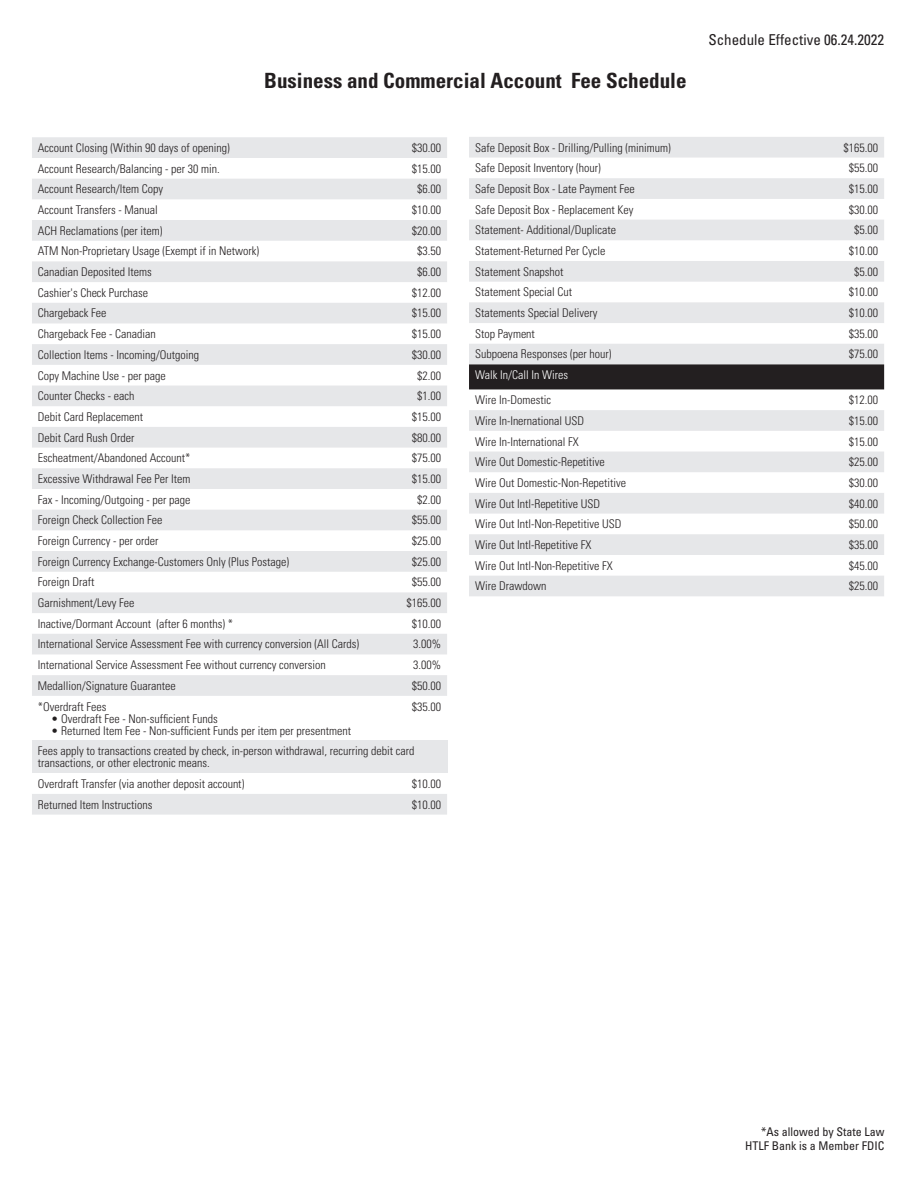
<style>
.page{position:relative;width:918px;height:1188px;background:#fff}
.page>*{position:absolute;margin:0;border:0;box-sizing:border-box;transform-origin:0 0}
.t1{font:700 condensed 21px "Univers LT Std";color:#231f20}
.t2{font:condensed 15px "Univers LT Std";color:#231f20}
.t3{font:300 condensed 12px/12px "Univers LT Std";color:#231f20}
.t4{font:condensed 12px "Univers LT Std";color:#231f20}
.t5{font:300 condensed 12px "Univers LT Std";color:#fff}
</style>
<div class="page">
<svg style="left:32px;top:137px;width:415px;height:678px"></svg>
<div style="left:32px;top:741px;width:415px;height:32px;background:#e6e7e9"></div>
<svg style="left:469px;top:137px;width:415px;height:459px;fill:#e6e7e9"></svg>
<div style="left:469px;top:364px;width:415px;height:25px;background:#231f20"></div>
<p class="t1" style="left:264px;top:68px;width:424px">Business and Commercial Account Fee Schedule</p>
<p class="t2" style="left:708px;top:30px;width:177px">Schedule Effective 06.24.2022</p>
<p class="t3" style="left:38px;top:142px;width:193px">Account Closing (Within 90 days of opening)</p>
<p class="t3" style="left:412px;top:142px;width:31px">$30.00</p>
<p class="t3" style="left:38px;top:162px;width:183px">Account Research/Balancing - per 30 min.</p>
<p class="t3" style="left:412px;top:162px;width:31px">$15.00</p>
<p class="t3" style="left:38px;top:183px;width:127px">Account Research/Item Copy</p>
<p class="t3" style="left:417px;top:183px;width:25px">$6.00</p>
<p class="t3" style="left:38px;top:204px;width:121px">Account Transfers - Manual</p>
<p class="t3" style="left:412px;top:204px;width:31px">$10.00</p>
<p class="t3" style="left:38px;top:225px;width:126px">ACH Reclamations (per item)</p>
<p class="t3" style="left:412px;top:225px;width:31px">$20.00</p>
<p class="t3" style="left:38px;top:245px;width:223px">ATM Non-Proprietary Usage (Exempt if in Network)</p>
<p class="t3" style="left:417px;top:245px;width:25px">$3.50</p>
<p class="t3" style="left:38px;top:266px;width:115px">Canadian Deposited Items</p>
<p class="t3" style="left:417px;top:266px;width:25px">$6.00</p>
<p class="t3" style="left:38px;top:287px;width:112px">Cashier's Check Purchase</p>
<p class="t3" style="left:412px;top:287px;width:31px">$12.00</p>
<p class="t3" style="left:38px;top:307px;width:70px">Chargeback Fee</p>
<p class="t3" style="left:412px;top:307px;width:31px">$15.00</p>
<p class="t3" style="left:38px;top:328px;width:119px">Chargeback Fee - Canadian</p>
<p class="t3" style="left:412px;top:328px;width:31px">$15.00</p>
<p class="t3" style="left:38px;top:349px;width:163px">Collection Items - Incoming/Outgoing</p>
<p class="t3" style="left:412px;top:349px;width:31px">$30.00</p>
<p class="t3" style="left:38px;top:369px;width:129px">Copy Machine Use - per page</p>
<p class="t3" style="left:417px;top:369px;width:25px">$2.00</p>
<p class="t3" style="left:38px;top:390px;width:98px">Counter Checks - each</p>
<p class="t3" style="left:417px;top:390px;width:25px">$1.00</p>
<p class="t3" style="left:38px;top:411px;width:107px">Debit Card Replacement</p>
<p class="t3" style="left:412px;top:411px;width:31px">$15.00</p>
<p class="t3" style="left:38px;top:431px;width:98px">Debit Card Rush Order</p>
<p class="t3" style="left:412px;top:431px;width:31px">$80.00</p>
<p class="t3" style="left:38px;top:452px;width:154px">Escheatment/Abandoned Account*</p>
<p class="t3" style="left:412px;top:452px;width:31px">$75.00</p>
<p class="t3" style="left:38px;top:473px;width:154px">Excessive Withdrawal Fee Per Item</p>
<p class="t3" style="left:412px;top:473px;width:31px">$15.00</p>
<p class="t3" style="left:38px;top:493px;width:154px">Fax - Incoming/Outgoing - per page</p>
<p class="t3" style="left:417px;top:493px;width:25px">$2.00</p>
<p class="t3" style="left:38px;top:514px;width:126px">Foreign Check Collection Fee</p>
<p class="t3" style="left:412px;top:514px;width:31px">$55.00</p>
<p class="t3" style="left:38px;top:535px;width:122px">Foreign Currency - per order</p>
<p class="t3" style="left:412px;top:535px;width:31px">$25.00</p>
<p class="t3" style="left:38px;top:556px;width:253px">Foreign Currency Exchange-Customers Only (Plus Postage)</p>
<p class="t3" style="left:412px;top:556px;width:31px">$25.00</p>
<p class="t3" style="left:38px;top:576px;width:58px">Foreign Draft</p>
<p class="t3" style="left:412px;top:576px;width:31px">$55.00</p>
<p class="t3" style="left:38px;top:597px;width:98px">Garnishment/Levy Fee</p>
<p class="t3" style="left:406px;top:597px;width:36px">$165.00</p>
<p class="t3" style="left:38px;top:618px;width:197px">Inactive/Dormant Account (after 6 months) *</p>
<p class="t3" style="left:412px;top:618px;width:31px">$10.00</p>
<p class="t3" style="left:38px;top:638px;width:323px">International Service Assessment Fee with currency conversion (All Cards)</p>
<p class="t3" style="left:413px;top:638px;width:29px">3.00%</p>
<p class="t3" style="left:38px;top:659px;width:289px">International Service Assessment Fee without currency conversion</p>
<p class="t3" style="left:413px;top:659px;width:29px">3.00%</p>
<p class="t3" style="left:38px;top:680px;width:139px">Medallion/Signature Guarantee</p>
<p class="t3" style="left:412px;top:680px;width:31px">$50.00</p>
<p class="t3" style="left:38px;top:700px;width:70px">*Overdraft Fees</p>
<p class="t3" style="left:51px;top:712px;width:168px">• Overdraft Fee - Non-sufficient Funds</p>
<p class="t3" style="left:51px;top:724px;width:301px">• Returned Item Fee - Non-sufficient Funds per item per presentment</p>
<p class="t3" style="left:412px;top:700px;width:31px">$35.00</p>
<p class="t3" style="left:38px;top:745px;width:378px">Fees apply to transactions created by check, in-person withdrawal, recurring debit card transactions, or other electronic means.</p>
<p class="t3" style="left:38px;top:778px;width:208px">Overdraft Transfer (via another deposit account)</p>
<p class="t3" style="left:412px;top:778px;width:31px">$10.00</p>
<p class="t3" style="left:38px;top:798px;width:116px">Returned Item Instructions</p>
<p class="t3" style="left:412px;top:798px;width:31px">$10.00</p>
<p class="t3" style="left:475px;top:141px;width:197px">Safe Deposit Box - Drilling/Pulling (minimum)</p>
<p class="t3" style="left:844px;top:141px;width:36px">$165.00</p>
<p class="t3" style="left:475px;top:162px;width:127px">Safe Deposit Inventory (hour)</p>
<p class="t3" style="left:849px;top:162px;width:31px">$55.00</p>
<p class="t3" style="left:475px;top:183px;width:161px">Safe Deposit Box - Late Payment Fee</p>
<p class="t3" style="left:849px;top:183px;width:31px">$15.00</p>
<p class="t3" style="left:475px;top:203px;width:160px">Safe Deposit Box - Replacement Key</p>
<p class="t3" style="left:849px;top:203px;width:31px">$30.00</p>
<p class="t3" style="left:475px;top:224px;width:143px">Statement- Additional/Duplicate</p>
<p class="t3" style="left:854px;top:224px;width:25px">$5.00</p>
<p class="t3" style="left:475px;top:245px;width:132px">Statement-Returned Per Cycle</p>
<p class="t3" style="left:849px;top:245px;width:31px">$10.00</p>
<p class="t3" style="left:475px;top:265px;width:90px">Statement Snapshot</p>
<p class="t3" style="left:854px;top:265px;width:25px">$5.00</p>
<p class="t3" style="left:475px;top:286px;width:99px">Statement Special Cut</p>
<p class="t3" style="left:849px;top:286px;width:31px">$10.00</p>
<p class="t3" style="left:475px;top:307px;width:124px">Statements Special Delivery</p>
<p class="t3" style="left:849px;top:307px;width:31px">$10.00</p>
<p class="t3" style="left:475px;top:328px;width:61px">Stop Payment</p>
<p class="t3" style="left:849px;top:328px;width:31px">$35.00</p>
<p class="t3" style="left:475px;top:348px;width:138px">Subpoena Responses (per hour)</p>
<p class="t3" style="left:849px;top:348px;width:31px">$75.00</p>
<p class="t5" style="left:475px;top:368px;width:95px">Walk In/Call In Wires</p>
<p class="t3" style="left:475px;top:394px;width:77px">Wire In-Domestic</p>
<p class="t3" style="left:849px;top:394px;width:31px">$12.00</p>
<p class="t3" style="left:475px;top:415px;width:111px">Wire In-Inernational USD</p>
<p class="t3" style="left:849px;top:415px;width:31px">$15.00</p>
<p class="t3" style="left:475px;top:435px;width:105px">Wire In-International FX</p>
<p class="t3" style="left:849px;top:435px;width:31px">$15.00</p>
<p class="t3" style="left:475px;top:456px;width:131px">Wire Out Domestic-Repetitive</p>
<p class="t3" style="left:849px;top:456px;width:31px">$25.00</p>
<p class="t3" style="left:475px;top:477px;width:153px">Wire Out Domestic-Non-Repetitive</p>
<p class="t3" style="left:849px;top:477px;width:31px">$30.00</p>
<p class="t3" style="left:475px;top:497px;width:127px">Wire Out Intl-Repetitive USD</p>
<p class="t3" style="left:849px;top:497px;width:31px">$40.00</p>
<p class="t3" style="left:475px;top:518px;width:148px">Wire Out Intl-Non-Repetitive USD</p>
<p class="t3" style="left:849px;top:518px;width:31px">$50.00</p>
<p class="t3" style="left:475px;top:539px;width:118px">Wire Out Intl-Repetitive FX</p>
<p class="t3" style="left:849px;top:539px;width:31px">$35.00</p>
<p class="t3" style="left:475px;top:559px;width:139px">Wire Out Intl-Non-Repetitive FX</p>
<p class="t3" style="left:849px;top:559px;width:31px">$45.00</p>
<p class="t3" style="left:475px;top:580px;width:73px">Wire Drawdown</p>
<p class="t3" style="left:849px;top:580px;width:31px">$25.00</p>
<p class="t4" style="left:761px;top:1124px;width:125px">*As allowed by State Law</p>
<p class="t4" style="left:745px;top:1138px;width:141px">HTLF Bank is a Member FDIC</p>
</div>
